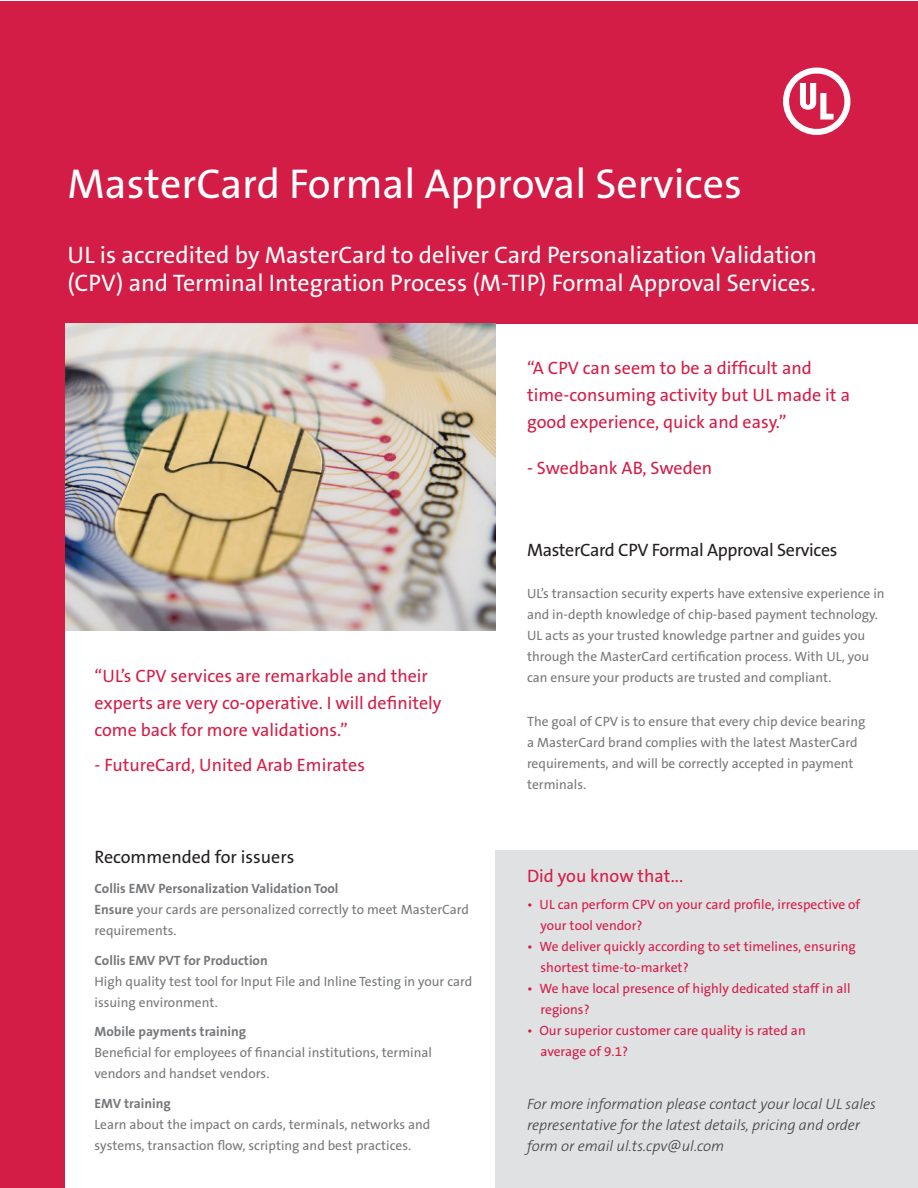
<style>
.page{position:relative;width:918px;height:1188px;background:#fff}
.page>*{position:absolute;margin:0;border:0;box-sizing:border-box;transform-origin:0 0}
.Intro_Paragraph{font:42px "The Sans B5 Plain";color:#fff}
.t1{font:24px/28.8px "The Sans B5 Plain";color:#fff}
.Body_Copy{font:18px/27px "The Sans B5 Plain";color:#d41d46}
.Intro_Paragraph_Ital{font:18px "The Sans B5 Plain";letter-spacing:-.02em;color:#231f20}
.Body_Copy-2{font:18px "The Sans B5 Plain";color:#231f20}
.t2{font:italic 300 15px/21px "The Sans B3";color:#3e3e3f}
.Body_Copy-3{font:13.5px/21px "The Sans B5 Plain";color:#76787b}
.Intro_Paragraph_Ital-2{font:13.5px/21px "The Sans B5 Plain";color:#76787b}
.t3{font:13.5px/21px "The Sans B5 Plain";color:#d41d46}
.s1{font-family:"The Sans B7";font-weight:700}
</style>
<div class="page">
<div style="left:496px;top:850px;width:422px;height:338px;background:#e0e1e3"></div>
<div style="left:1px;top:1px;width:917px;height:322px;background:#d41d46"></div>
<img style="left:65px;top:323px;width:431px;height:308px">
<svg style="left:783px;top:67px;width:68px;height:68px"></svg>
<div style="left:0;top:322px;width:65px;height:866px;background:#d41d46"></div>
<p class="Intro_Paragraph" style="left:68px;top:162px;width:676px">MasterCard Formal Approval Services</p>
<p class="t1" style="left:68px;top:241px;width:751px">UL is accredited by MasterCard to deliver Card Personalization Validation (CPV) and Terminal Integration Process (M-TIP) Formal Approval Services.</p>
<p class="Body_Copy" style="left:95px;top:663px;width:349px">“UL’s CPV services are remarkable and their experts are very co-operative. I will definitely come back for more validations.”</p>
<p class="Body_Copy" style="left:95px;top:752px;width:272px">- FutureCard, United Arab Emirates</p>
<p class="Body_Copy" style="left:527px;top:355px;width:325px">“A CPV can seem to be a difficult and time-consuming activity but UL made it a good experience, quick and easy.”</p>
<p class="Body_Copy" style="left:527px;top:455px;width:187px">- Swedbank AB, Sweden</p>
<p class="Intro_Paragraph_Ital" style="left:527px;top:540px;width:312px">MasterCard CPV Formal Approval Services</p>
<p class="Intro_Paragraph_Ital-2" style="left:527px;top:583px;width:359px">UL’s transaction security experts have extensive experience in and in-depth knowledge of chip-based payment technology.<br>UL acts as your trusted knowledge partner and guides you through the MasterCard certification process. With UL, you can ensure your products are trusted and compliant.</p>
<p class="Body_Copy-3" style="left:527px;top:711px;width:340px">The goal of CPV is to ensure that every chip device bearing a MasterCard brand complies with the latest MasterCard requirements, and will be correctly accepted in payment terminals.</p>
<p class="Body_Copy-2" style="left:95px;top:848px;width:201px">Recommended for issuers</p>
<p class="Body_Copy-3" style="left:95px;top:878px;width:376px"><span class="s1">Collis EMV Personalization Validation Tool<br>Ensure</span> your cards are personalized correctly to meet MasterCard requirements.</p>
<p class="Body_Copy-3" style="left:95px;top:950px;width:379px"><span class="s1">Collis EMV PVT for Production<br></span>High quality test tool for Input File and Inline Testing in your card issuing environment.</p>
<p class="Body_Copy-3" style="left:95px;top:1022px;width:339px"><span class="s1">Mobile payments training<br></span>Beneficial for employees of financial institutions, terminal vendors and handset vendors.</p>
<p class="Body_Copy-3" style="left:95px;top:1093px;width:337px"><span class="s1">EMV training<br></span>Learn about the impact on cards, terminals, networks and systems, transaction flow, scripting and best practices.</p>
<p class="t2" style="left:527px;top:1095px;width:350px">For more information please contact your local UL sales representative for the latest details, pricing and order form or email ul.ts.cpv@ul.com</p>
<p class="Body_Copy" style="left:527px;top:863px;width:158px">Did you know that...</p>
<p class="t3" style="left:541px;top:895px;width:321px;text-indent:-14px">• UL can perform CPV on your card profile, irrespective of your tool vendor?</p>
<p class="t3" style="left:541px;top:937px;width:317px;text-indent:-14px">• We deliver quickly according to set timelines, ensuring shortest time-to-market?</p>
<p class="t3" style="left:541px;top:979px;width:311px;text-indent:-14px">• We have local presence of highly dedicated staff in all regions?</p>
<p class="t3" style="left:541px;top:1021px;width:267px;text-indent:-14px">• Our superior customer care quality is rated an average of 9.1?</p>
</div>
